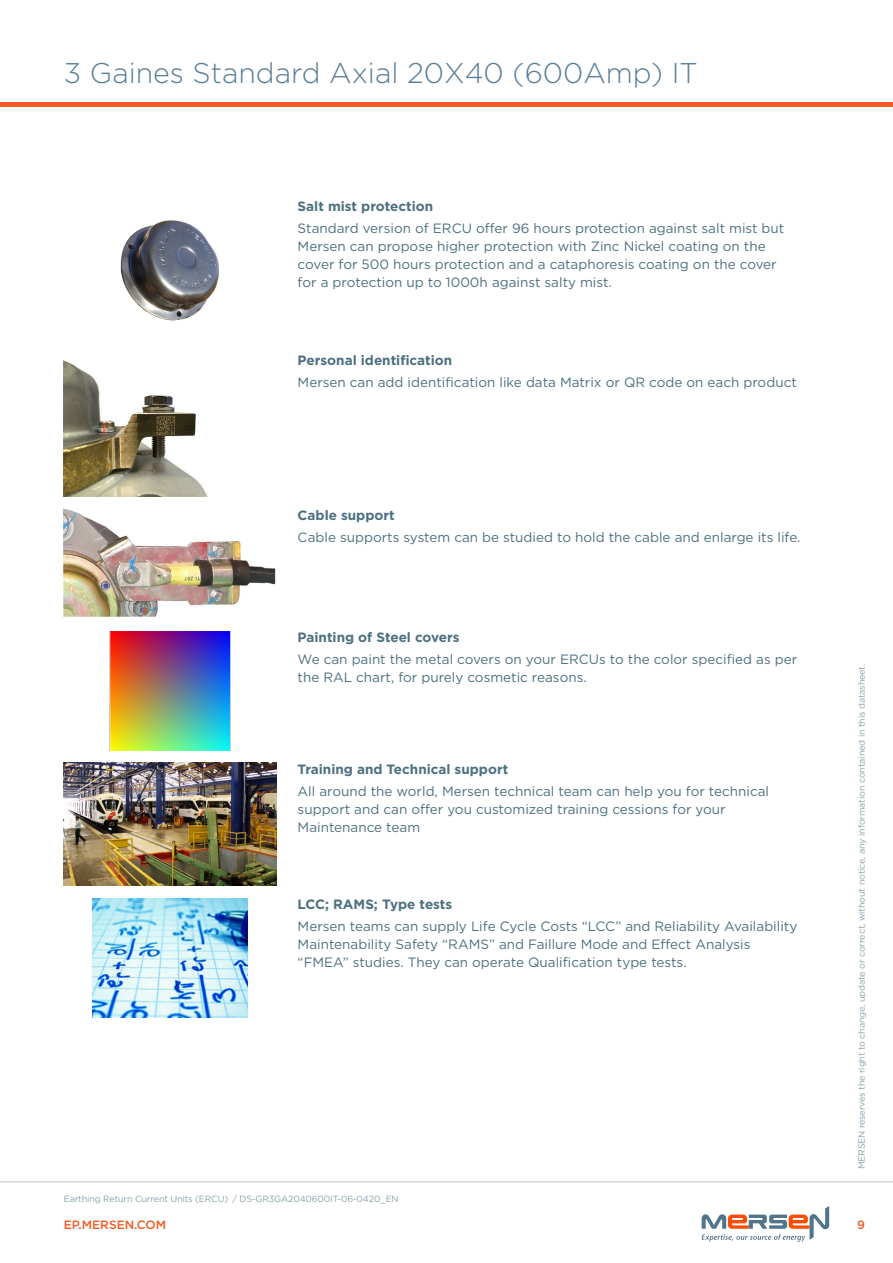
<style>
.page{position:relative;width:893px;height:1263px;background:#fff}
.page>*{position:absolute;margin:0;border:0;box-sizing:border-box;transform-origin:0 0}
.t1{font:300 28.5px "Gotham";color:#587d98}
.t2{font:13.5px/18px "Gotham";color:#4c7080}
.t3{font:700 13.5px "Gotham";color:#4c7080}
.t4{font:500 12px "Gotham";color:#f15a22}
.t5{font:9px "Gotham";letter-spacing:-.015em;color:#8ba1a9}
</style>
<div class="page">
<hr style="left:0;top:102px;width:893px;height:4px;background:#f15a22">
<hr style="left:0;top:1181px;width:893px;height:1px;background:#bec8cd">
<svg style="left:702px;top:1206px;width:127px;height:36px"></svg>
<img style="left:120px;top:220px;width:99px;height:101px">
<img style="left:64px;top:360px;width:144px;height:136px">
<img style="left:64px;top:509px;width:212px;height:108px">
<img style="left:109px;top:631px;width:122px;height:119px">
<img style="left:64px;top:763px;width:212px;height:122px">
<img style="left:92px;top:898px;width:156px;height:119px">
<h1 class="t1" style="left:64px;top:55px;width:635px">3 Gaines Standard Axial 20X40 (600Amp) IT</h1>
<p class="t3" style="left:298px;top:197px;width:137px">Salt mist protection</p>
<p class="t2" style="left:298px;top:219px;width:488px">Standard version of ERCU offer 96 hours protection against salt mist but Mersen can propose higher protection with Zinc Nickel coating on the cover for 500 hours protection and a cataphoresis coating on the cover for a protection up to 1000h against salty mist.</p>
<p class="t3" style="left:298px;top:351px;width:156px">Personal identification</p>
<p class="t2" style="left:298px;top:373px;width:501px">Mersen can add identification like data Matrix or QR code on each product</p>
<p class="t3" style="left:298px;top:506px;width:99px">Cable support</p>
<p class="t2" style="left:298px;top:528px;width:504px">Cable supports system can be studied to hold the cable and enlarge its life.</p>
<p class="t3" style="left:298px;top:628px;width:163px">Painting of Steel covers</p>
<p class="t2" style="left:298px;top:650px;width:501px">We can paint the metal covers on your ERCUs to the color specified as per the RAL chart, for purely cosmetic reasons.</p>
<p class="t3" style="left:298px;top:760px;width:212px">Training and Technical support</p>
<p class="t2" style="left:298px;top:782px;width:473px">All around the world, Mersen technical team can help you for technical support and can offer you customized training cessions for your<br>Maintenance team</p>
<p class="t3" style="left:298px;top:895px;width:156px">LCC; RAMS; Type tests</p>
<p class="t2" style="left:298px;top:917px;width:501px">Mersen teams can supply Life Cycle Costs “LCC” and Reliability Availability<br>Maintenability Safety “RAMS” and Faillure Mode and Effect Analysis “FMEA” studies. They can operate Qualification type tests.</p>
<p class="t5" style="left:856px;top:1169px;width:507px;rotate:-90deg">MERSEN reserves the right to change, update or correct, without notice, any information contained in this datasheet.</p>
<p class="t5" style="left:64px;top:1193px;width:336px">Earthing Return Current Units (ERCU) / DS-GR3GA2040600IT-06-0420_EN</p>
<p class="t4" style="left:64px;top:1217px;width:104px">EP.MERSEN.COM</p>
<p class="t4" style="left:857px;top:1217px;width:9px">9</p>
</div>
